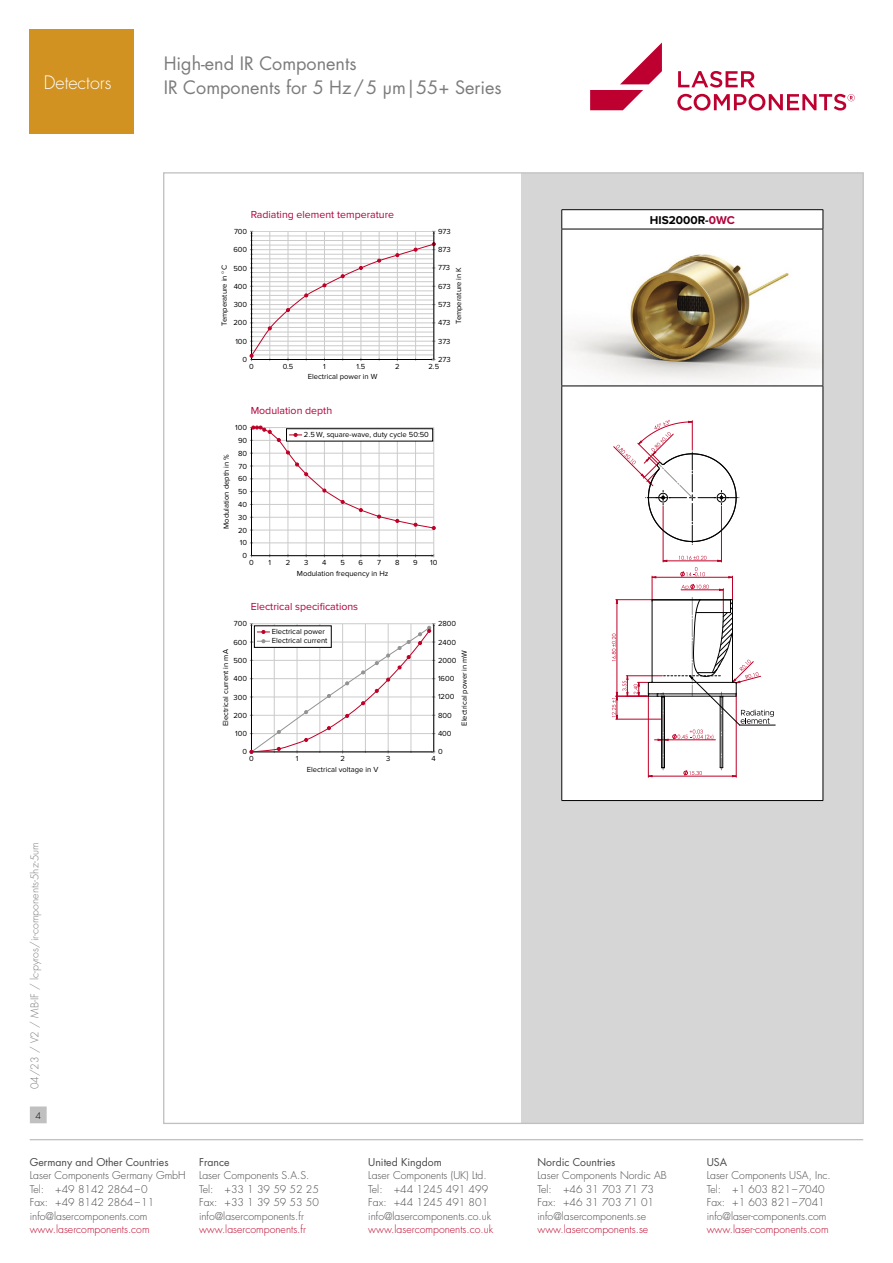
<style>
.page{position:relative;width:893px;height:1263px;background:#fff}
.page>*{position:absolute;margin:0;border:0;box-sizing:border-box;transform-origin:0 0}
.t1{font:18px "Futura Std";color:#7c7c7c}
.t2{font:300 18px "Futura Std";color:#fff}
.t3{font:700 11.7px "Proxima Nova";color:#000}
.t4{font:10.65px "Proxima Nova";color:#b1003a}
.t5{font:300 10.5px/13.5px "Futura Std";color:#484848}
.t6{font:300 10.5px "Futura Std";color:#be0027}
.t7{font:10.5px "Futura Std";color:#484848}
.t8{font:300 10.5px "Futura Std";color:#7c7c7c}
.t9{font:300 9px "Futura Std";color:#000}
.t10{font:7.65px/9.3px "Proxima Nova";color:#000}
.s1{font-family:"CMMI10"}
.s2{color:#b1003a}
</style>
<div class="page">
<hr style="left:30px;top:1139px;width:833px;height:1px;background:#c0c0c0">
<div style="left:31px;top:1107px;width:15px;height:16px;background:#c0c0c0"></div>
<div style="left:30px;top:1106px;width:17px;height:17px;border:1px solid #c0c0c0"></div>
<svg style="left:677px;top:71px;width:178px;height:40px"></svg>
<svg style="left:590px;top:43px;width:72px;height:67px"></svg>
<div style="left:521px;top:173px;width:342px;height:950px;background:#d6d6d6"></div>
<img style="left:562px;top:230px;width:261px;height:156px">
<div style="left:562px;top:210px;width:261px;height:19px;background:#fff"></div>
<div style="left:562px;top:386px;width:261px;height:414px;background:#fff"></div>
<hr style="left:561px;top:209px;width:262px;height:1px;background:#000">
<svg style="left:561px;top:210px;width:1px;height:19px"></svg>
<svg style="left:823px;top:210px;width:1px;height:19px"></svg>
<hr style="left:561px;top:229px;width:262px;height:1px;background:#000">
<hr style="left:561px;top:229px;width:1px;height:157px;background:#000">
<hr style="left:823px;top:229px;width:1px;height:157px;background:#000">
<hr style="left:561px;top:386px;width:262px;height:1px;background:#000">
<hr style="left:561px;top:386px;width:1px;height:414px;background:#000">
<hr style="left:823px;top:386px;width:1px;height:414px;background:#000">
<hr style="left:561px;top:800px;width:262px;height:1px;background:#000">
<hr style="left:663px;top:506px;width:1px;height:56px;background:#be0027">
<hr style="left:721px;top:506px;width:1px;height:56px;background:#be0027">
<hr style="left:740px;top:725px;width:35px;height:1px;background:#000">
<svg style="left:613px;top:420px;width:127px;height:125px"></svg>
<svg style="left:612px;top:556px;width:162px;height:221px"></svg>
<hr style="left:269px;top:427px;width:1px;height:129px;background:#cbcbcb">
<hr style="left:288px;top:427px;width:1px;height:129px;background:#cbcbcb">
<hr style="left:306px;top:427px;width:1px;height:129px;background:#cbcbcb">
<hr style="left:324px;top:427px;width:1px;height:129px;background:#cbcbcb">
<hr style="left:342px;top:427px;width:1px;height:129px;background:#cbcbcb">
<hr style="left:361px;top:427px;width:1px;height:129px;background:#cbcbcb">
<hr style="left:379px;top:427px;width:1px;height:129px;background:#cbcbcb">
<hr style="left:397px;top:427px;width:1px;height:129px;background:#cbcbcb">
<hr style="left:415px;top:427px;width:1px;height:129px;background:#cbcbcb">
<hr style="left:433px;top:427px;width:1px;height:129px;background:#cbcbcb">
<hr style="left:251px;top:555px;width:181px;height:1px;background:#000">
<hr style="left:251px;top:429px;width:1px;height:127px;background:#000">
<svg style="left:250px;top:426px;width:186px;height:118px"></svg>
<svg style="left:250px;top:231px;width:186px;height:130px"></svg>
<svg style="left:250px;top:623px;width:185px;height:131px"></svg>
<div style="left:30px;top:30px;width:104px;height:104px;background:#d19221"></div>
<h1 class="t1" style="left:164px;top:52px;width:194px">High-end IR Components</h1>
<h1 class="t2" style="left:44px;top:72px;width:69px">Detectors</h1>
<h1 class="t1" style="left:164px;top:76px;width:339px">IR Components for 5 Hz/5 µm|55+ Series</h1>
<p class="t4" style="left:251px;top:208px;width:145px">Radiating element temperature</p>
<p class="t10" style="left:234px;top:227px;width:15px">700</p>
<p class="t10" style="left:438px;top:227px;width:14px">973</p>
<p class="t10" style="left:233px;top:245px;width:15px">600</p>
<p class="t10" style="left:438px;top:245px;width:14px">873</p>
<p class="t10" style="left:233px;top:263px;width:15px">500</p>
<p class="t10" style="left:220px;top:326px;width:62px;rotate:-90deg">Temperature in <sup>◦</sup>C</p>
<p class="t10" style="left:234px;top:282px;width:15px">400</p>
<p class="t10" style="left:234px;top:300px;width:15px">300</p>
<p class="t10" style="left:233px;top:318px;width:15px">200</p>
<p class="t10" style="left:438px;top:263px;width:14px">773</p>
<p class="t10" style="left:454px;top:324px;width:58px;rotate:-90deg">Temperature in K</p>
<p class="t10" style="left:438px;top:282px;width:14px">673</p>
<p class="t10" style="left:438px;top:300px;width:14px">573</p>
<p class="t10" style="left:438px;top:318px;width:14px">473</p>
<p class="t10" style="left:235px;top:337px;width:13px">100</p>
<p class="t10" style="left:438px;top:337px;width:14px">373</p>
<p class="t10" style="left:438px;top:355px;width:14px">273</p>
<p class="t10" style="left:243px;top:355px;width:6px">0</p>
<p class="t10" style="left:249px;top:362px;width:6px">0</p>
<p class="t10" style="left:283px;top:362px;width:12px">0.5</p>
<p class="t10" style="left:323px;top:362px;width:4px">1</p>
<p class="t10" style="left:356px;top:362px;width:10px">1.5</p>
<p class="t10" style="left:395px;top:362px;width:6px">2</p>
<p class="t10" style="left:428px;top:362px;width:12px">2.5</p>
<p class="t10" style="left:308px;top:372px;width:71px">Electrical power in W</p>
<p class="t4" style="left:251px;top:404px;width:83px">Modulation depth</p>
<p class="t10" style="left:235px;top:423px;width:13px">100</p>
<p class="t10" style="left:222px;top:529px;width:76px;rotate:-90deg">Modulation depth in %</p>
<p class="t10" style="left:238px;top:436px;width:11px">90</p>
<p class="t10" style="left:238px;top:449px;width:11px">80</p>
<p class="t10" style="left:239px;top:461px;width:10px">70</p>
<p class="t10" style="left:238px;top:474px;width:11px">60</p>
<p class="t10" style="left:238px;top:487px;width:11px">50</p>
<p class="t10" style="left:238px;top:500px;width:10px">40</p>
<p class="t10" style="left:238px;top:513px;width:10px">30</p>
<p class="t10" style="left:238px;top:525px;width:11px">20</p>
<p class="t10" style="left:240px;top:538px;width:9px">10</p>
<p class="t10" style="left:304px;top:430px;width:126px">2<span class="s1">.</span>5 W, square-wave, duty cycle 50:50</p>
<p class="t10" style="left:243px;top:551px;width:6px">0</p>
<p class="t10" style="left:249px;top:558px;width:6px">0</p>
<p class="t10" style="left:268px;top:558px;width:4px">1</p>
<p class="t10" style="left:286px;top:558px;width:6px">2</p>
<p class="t10" style="left:304px;top:558px;width:6px">3</p>
<p class="t10" style="left:322px;top:558px;width:6px">4</p>
<p class="t10" style="left:340px;top:558px;width:6px">5</p>
<p class="t10" style="left:359px;top:558px;width:6px">6</p>
<p class="t10" style="left:377px;top:558px;width:5px">7</p>
<p class="t10" style="left:395px;top:558px;width:6px">8</p>
<p class="t10" style="left:413px;top:558px;width:6px">9</p>
<p class="t10" style="left:430px;top:558px;width:9px">10</p>
<p class="t10" style="left:297px;top:568px;width:93px">Modulation frequency in Hz</p>
<p class="t4" style="left:251px;top:600px;width:109px">Electrical specifications</p>
<p class="t10" style="left:234px;top:619px;width:15px">700</p>
<p class="t10" style="left:438px;top:619px;width:20px">2800</p>
<p class="t10" style="left:233px;top:637px;width:15px">600</p>
<p class="t10" style="left:272px;top:627px;width:57px">Electrical power<br>Electrical current</p>
<p class="t10" style="left:438px;top:637px;width:20px">2400</p>
<p class="t10" style="left:221px;top:726px;width:78px;rotate:-90deg">Electrical current in mA</p>
<p class="t10" style="left:233px;top:656px;width:15px">500</p>
<p class="t10" style="left:234px;top:674px;width:15px">400</p>
<p class="t10" style="left:234px;top:692px;width:15px">300</p>
<p class="t10" style="left:233px;top:711px;width:15px">200</p>
<p class="t10" style="left:460px;top:726px;width:77px;rotate:-90deg">Electrical power in mW</p>
<p class="t10" style="left:438px;top:656px;width:20px">2000</p>
<p class="t10" style="left:438px;top:674px;width:18px">1600</p>
<p class="t10" style="left:438px;top:692px;width:18px">1200</p>
<p class="t10" style="left:438px;top:711px;width:15px">800</p>
<p class="t10" style="left:235px;top:729px;width:13px">100</p>
<p class="t10" style="left:438px;top:729px;width:15px">400</p>
<p class="t10" style="left:438px;top:747px;width:6px">0</p>
<p class="t10" style="left:243px;top:747px;width:6px">0</p>
<p class="t10" style="left:249px;top:754px;width:6px">0</p>
<p class="t10" style="left:296px;top:754px;width:4px">1</p>
<p class="t10" style="left:340px;top:754px;width:6px">2</p>
<p class="t10" style="left:386px;top:754px;width:6px">3</p>
<p class="t10" style="left:432px;top:754px;width:6px">4</p>
<p class="t10" style="left:307px;top:765px;width:73px">Electrical voltage in V</p>
<p class="t8" style="left:28px;top:1089px;width:249px;rotate:-90deg">04/23 / V2 / MB-IF / lc-pyros/ir-components-5hz-5um</p>
<p class="t9" style="left:35px;top:1110px;width:7px">4</p>
<p class="t7" style="left:30px;top:1155px;width:140px">Germany and Other Countries</p>
<p class="t5" style="left:30px;top:1169px;width:157px">Laser Components Germany GmbH<br>Tel: +49 8142 2864–0<br>Fax: +49 8142 2864–11 info@lasercomponents.com</p>
<p class="t6" style="left:30px;top:1223px;width:121px">www.lasercomponents.com</p>
<p class="t7" style="left:199px;top:1155px;width:32px">France</p>
<p class="t5" style="left:199px;top:1169px;width:121px">Laser Components S.A.S.<br>Tel: +33 1 39 59 52 25<br>Fax: +33 1 39 59 53 50 info@lasercomponents.fr</p>
<p class="t6" style="left:199px;top:1223px;width:108px">www.lasercomponents.fr</p>
<p class="t7" style="left:368px;top:1155px;width:75px">United Kingdom</p>
<p class="t5" style="left:368px;top:1169px;width:124px">Laser Components (UK) Ltd.<br>Tel: +44 1245 491 499<br>Fax: +44 1245 491 801 info@lasercomponents.co.uk</p>
<p class="t6" style="left:368px;top:1223px;width:126px">www.lasercomponents.co.uk</p>
<p class="t3" style="left:650px;top:213px;width:86px">HIS2000R-<span class="s2">0WC</span></p>
<p class="t7" style="left:537px;top:1155px;width:79px">Nordic Countries</p>
<p class="t5" style="left:537px;top:1169px;width:131px">Laser Components Nordic AB<br>Tel: +46 31 703 71 73<br>Fax: +46 31 703 71 01 info@lasercomponents.se</p>
<p class="t6" style="left:537px;top:1223px;width:112px">www.lasercomponents.se</p>
<p class="t7" style="left:707px;top:1155px;width:22px">USA</p>
<p class="t5" style="left:707px;top:1169px;width:126px">Laser Components USA, Inc.<br>Tel: +1 603 821–7040<br>Fax: +1 603 821–7041 info@laser-components.com</p>
<p class="t6" style="left:707px;top:1223px;width:123px">www.laser-components.com</p>
</div>
